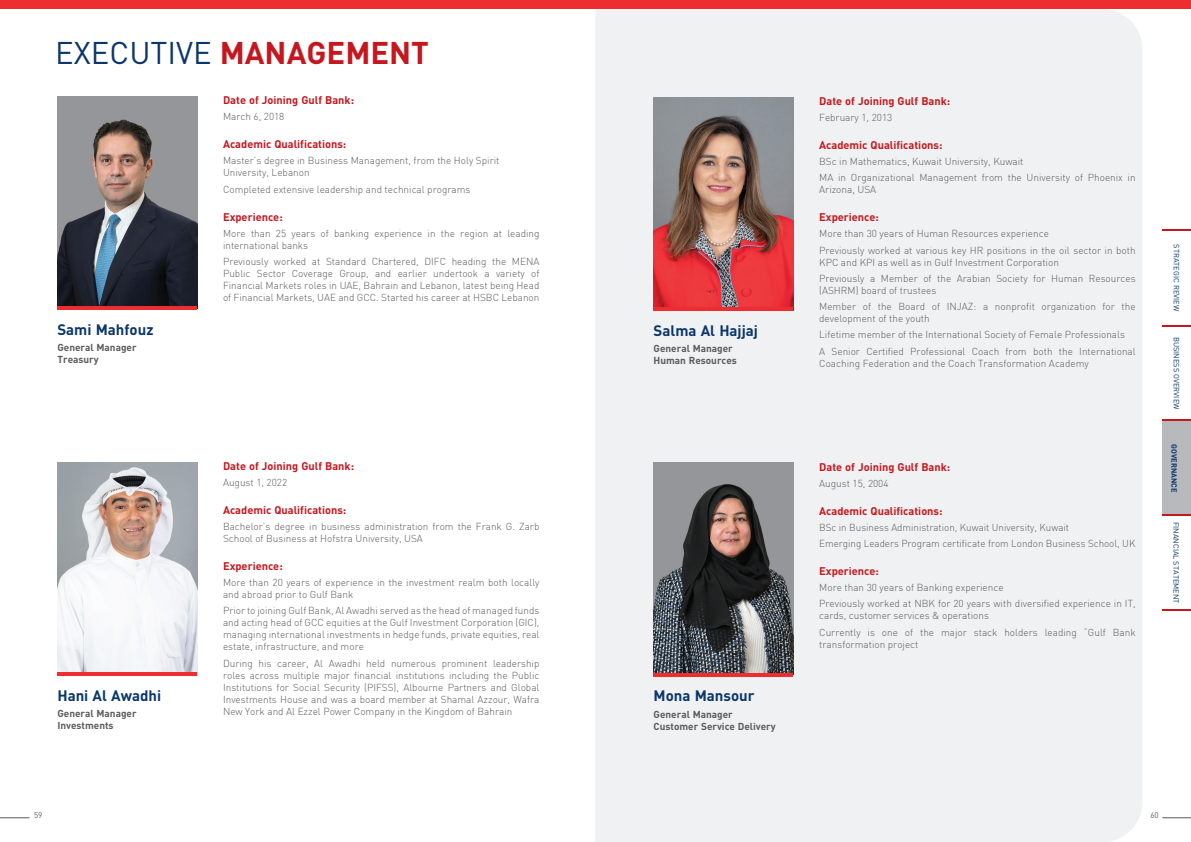
<style>
.page{position:relative;width:1191px;height:842px;background:#fff}
.page>*{position:absolute;margin:0;border:0;box-sizing:border-box;transform-origin:0 0}
.t1{font:700 31px "DIN";color:#c5171e}
.t2{font:700 15px "DIN";color:#0b366a}
.t3{font:700 11px "DIN";color:#c5171e}
.t4{font:300 10px/12px "DIN";color:#5c5c5f}
.t5{font:700 10px/12px "DIN";color:#5c5c5f}
.t6{font:8px "DIN";color:#5c5c5f}
.t7{font:7.5px "DIN";color:#0b366a}
.t8{font:700 7.5px "DIN";color:#0b366a}
.s1{font-weight:400;color:#0b366a}
</style>
<div class="page">
<svg style="left:1162px;top:817px;width:29px;height:1px"></svg>
<svg style="left:0;top:817px;width:29px;height:1px"></svg>
<div style="left:1162px;top:420px;width:29px;height:96px;background:#b8b9bc"></div>
<svg style="left:1162px;top:229px;width:29px;height:1px"></svg>
<svg style="left:1162px;top:325px;width:29px;height:1px"></svg>
<svg style="left:1162px;top:420px;width:29px;height:1px"></svg>
<svg style="left:1162px;top:515px;width:29px;height:1px"></svg>
<svg style="left:1162px;top:610px;width:29px;height:1px"></svg>
<div style="left:0;top:0;width:1191px;height:9px;background:#ee2d31"></div>
<div style="left:596px;top:9px;width:546px;height:833px;background:#f0f1f2"></div>
<hr style="left:595px;top:839px;width:512px;height:3px;background:#f0f1f2">
<img style="left:57px;top:96px;width:140px;height:210px">
<img style="left:57px;top:462px;width:140px;height:210px">
<hr style="left:57px;top:672px;width:140px;height:4px;background:#ee2d31">
<hr style="left:57px;top:306px;width:140px;height:4px;background:#ee2d31">
<img style="left:653px;top:97px;width:140px;height:210px">
<hr style="left:653px;top:307px;width:140px;height:4px;background:#ee2d31">
<img style="left:653px;top:463px;width:140px;height:210px">
<hr style="left:653px;top:673px;width:140px;height:4px;background:#ee2d31">
<h1 class="t1" style="left:55px;top:32px;width:375px"><span class="s1">EXECUTIVE</span> MANAGEMENT</h1>
<h2 class="t2" style="left:57px;top:320px;width:98px">Sami Mahfouz</h2>
<p class="t5" style="left:57px;top:341px;width:81px">General Manager<br>Treasury</p>
<p class="t3" style="left:223px;top:93px;width:133px">Date of Joining Gulf Bank:</p>
<p class="t4" style="left:223px;top:111px;width:63px">March 6, 2018</p>
<p class="t3" style="left:223px;top:137px;width:125px">Academic Qualifications:</p>
<p class="t4" style="left:223px;top:155px;width:278px">Master’s degree in Business Management, from the Holy Spirit<br>University, Lebanon</p>
<p class="t4" style="left:223px;top:183px;width:249px">Completed extensive leadership and technical programs</p>
<p class="t3" style="left:223px;top:209px;width:61px">Experience:</p>
<p class="t4" style="left:223px;top:227px;width:318px">More than 25 years of banking experience in the region at leading international banks</p>
<p class="t4" style="left:223px;top:255px;width:318px;text-align:justify">Previously worked at Standard Chartered, DIFC heading the MENA Public Sector Coverage Group, and earlier undertook a variety of Financial Markets roles in UAE, Bahrain and Lebanon, latest being Head of Financial Markets, UAE and GCC. Started his career at HSBC Lebanon</p>
<h2 class="t2" style="left:57px;top:685px;width:105px">Hani Al Awadhi</h2>
<p class="t5" style="left:57px;top:707px;width:81px">General Manager<br>Investments</p>
<p class="t6" style="left:34px;top:810px;width:10px">59</p>
<p class="t3" style="left:223px;top:459px;width:133px">Date of Joining Gulf Bank:</p>
<p class="t4" style="left:223px;top:476px;width:66px">August 1, 2022</p>
<p class="t3" style="left:223px;top:503px;width:125px">Academic Qualifications:</p>
<p class="t4" style="left:223px;top:520px;width:318px">Bachelor’s degree in business administration from the Frank G. Zarb<br>School of Business at Hofstra University, USA</p>
<p class="t3" style="left:223px;top:559px;width:61px">Experience:</p>
<p class="t4" style="left:223px;top:576px;width:318px">More than 20 years of experience in the investment realm both locally and abroad prior to Gulf Bank</p>
<p class="t4" style="left:223px;top:605px;width:318px;text-align:justify">Prior to joining Gulf Bank, Al Awadhi served as the head of managed funds and acting head of GCC equities at the Gulf Investment Corporation (GIC), managing international investments in hedge funds, private equities, real estate, infrastructure, and more</p>
<p class="t4" style="left:223px;top:657px;width:318px;text-align:justify">During his career, Al Awadhi held numerous prominent leadership roles across multiple major financial institutions including the Public Institutions for Social Security (PIFSS), Albourne Partners and Global Investments House and was a board member at Shamal Azzour, Wafra New York and Al Ezzel Power Company in the Kingdom of Bahrain</p>
<h2 class="t2" style="left:653px;top:321px;width:106px">Salma Al Hajjaj</h2>
<p class="t5" style="left:653px;top:342px;width:85px">General Manager<br>Human Resources</p>
<h2 class="t2" style="left:653px;top:686px;width:102px">Mona Mansour</h2>
<p class="t5" style="left:653px;top:708px;width:124px">General Manager<br>Customer Service Delivery</p>
<p class="t3" style="left:819px;top:94px;width:133px">Date of Joining Gulf Bank:</p>
<p class="t4" style="left:819px;top:111px;width:75px">February 1, 2013</p>
<p class="t3" style="left:819px;top:138px;width:125px">Academic Qualifications:</p>
<p class="t4" style="left:819px;top:153px;width:318px;line-height:16.2px">BSc in Mathematics, Kuwait University, Kuwait<br>MA in Organizational Management from the University of Phoenix in</p>
<p class="t4" style="left:819px;top:184px;width:59px">Arizona, USA</p>
<p class="t3" style="left:819px;top:210px;width:61px">Experience:</p>
<p class="t4" style="left:819px;top:226px;width:318px;line-height:16.2px">More than 30 years of Human Resources experience<br>Previously worked at various key HR positions in the oil sector in both</p>
<p class="t4" style="left:819px;top:254px;width:318px;line-height:16.2px">KPC and KPI as well as in Gulf Investment Corporation<br>Previously a Member of the Arabian Society for Human Resources</p>
<p class="t4" style="left:819px;top:282px;width:318px;line-height:16.2px">(ASHRM) board of trustees<br>Member of the Board of INJAZ: a nonprofit organization for the</p>
<p class="t4" style="left:819px;top:310px;width:318px;line-height:16.2px">development of the youth<br>Lifetime member of the International Society of Female Professionals<br>A Senior Certified Professional Coach from both the International</p>
<p class="t4" style="left:819px;top:357px;width:271px">Coaching Federation and the Coach Transformation Academy</p>
<p class="t3" style="left:819px;top:459px;width:133px">Date of Joining Gulf Bank:</p>
<p class="t4" style="left:819px;top:477px;width:71px">August 15, 2004</p>
<p class="t3" style="left:819px;top:503px;width:125px">Academic Qualifications:</p>
<p class="t4" style="left:819px;top:519px;width:318px;line-height:16.2px">BSc in Business Administration, Kuwait University, Kuwait<br>Emerging Leaders Program certificate from London Business School, UK</p>
<p class="t3" style="left:819px;top:564px;width:61px">Experience:</p>
<p class="t4" style="left:819px;top:579px;width:318px;line-height:16.2px">More than 30 years of Banking experience<br>Previously worked at NBK for 20 years with diversified experience in IT,</p>
<p class="t4" style="left:819px;top:608px;width:318px;line-height:16.2px">cards, customer services &amp; operations<br>Currently is one of the major stack holders leading “Gulf Bank</p>
<p class="t4" style="left:819px;top:638px;width:101px">transformation project</p>
<p class="t7" style="left:1181px;top:244px;width:68px;rotate:90deg">STRATEGIC REVIEW</p>
<p class="t7" style="left:1181px;top:337px;width:74px;rotate:90deg">BUSINESS OVERVIEW</p>
<p class="t8" style="left:1179px;top:444px;width:50px;rotate:90deg">GOVERNANCE</p>
<p class="t7" style="left:1181px;top:522px;width:83px;rotate:90deg">FINANCIAL STATEMENT</p>
<p class="t6" style="left:1150px;top:810px;width:10px">60</p>
</div>
